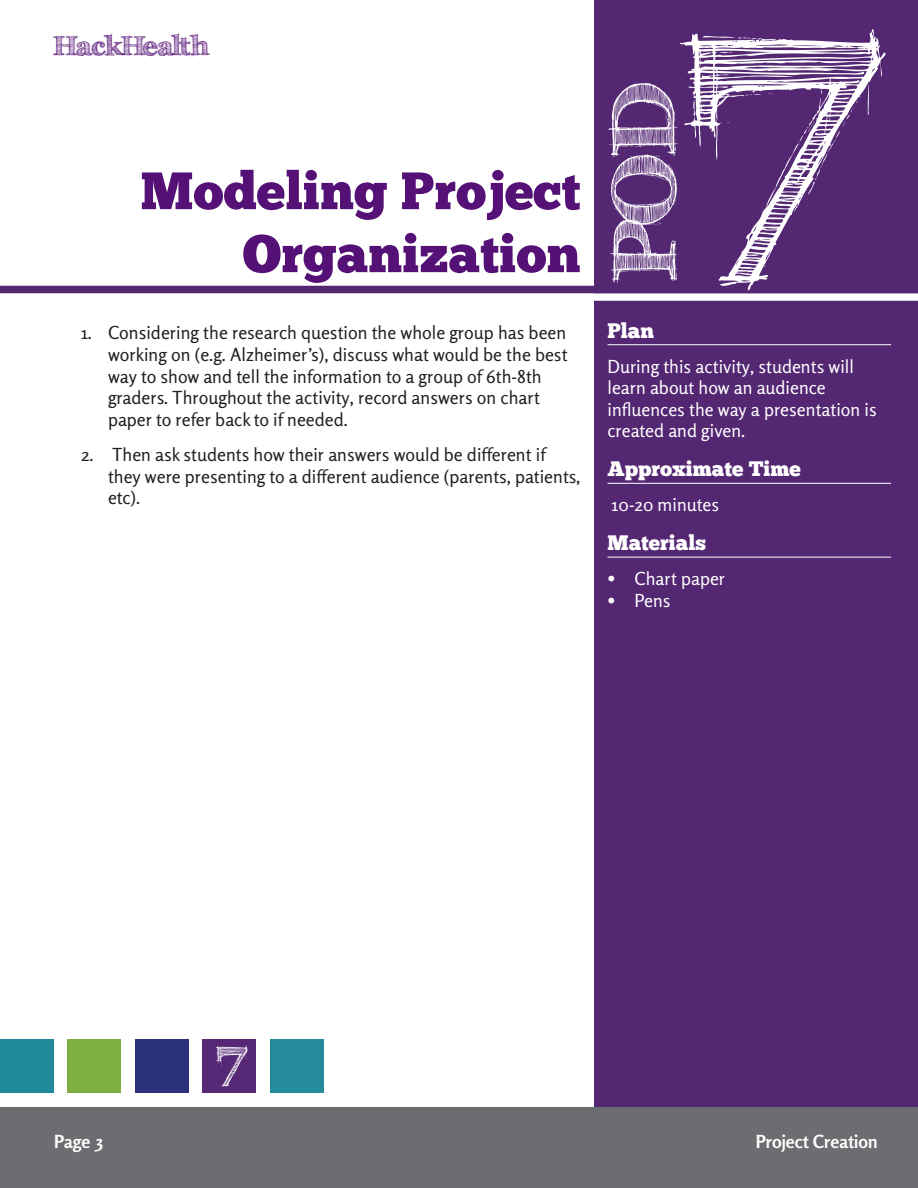
<style>
.page{position:relative;width:918px;height:1188px;background:#fff}
.page>*{position:absolute;margin:0;border:0;box-sizing:border-box;transform-origin:0 0}
.t1{font:700 337.5px "FFF Tusj";color:#fff}
.t2{font:700 90px "FFF Tusj";color:#fff}
.t3{font:700 54px "FFF Tusj";color:#fff}
.Activity_Headline{font:52.5px/63px "Chunk Five";color:#551176;text-align:right}
.t4{font:700 27px "FFF Tusj";color:#551176}
.Left_Column_Subhead{font:21px "Chunk Five";color:#fff}
.t5{font:18px/21.6px "Rosario";color:#231f20}
.Left_Column{font:18px/21.6px "Rosario";color:#fff}
.t6{font:700 18px "Rosario";color:#fff}
</style>
<div class="page">
<div style="left:594px;top:0;width:324px;height:1188px;background:#542773"></div>
<div style="left:591px;top:293px;width:327px;height:8px;background:#fff"></div>
<div style="left:0;top:286px;width:918px;height:7px;background:#542773"></div>
<div style="left:0;top:1107px;width:918px;height:81px;background:#6c6d70"></div>
<div style="left:0;top:1039px;width:54px;height:54px;background:#228b9b"></div>
<div style="left:68px;top:1039px;width:54px;height:54px;background:#80b040"></div>
<div style="left:135px;top:1040px;width:54px;height:54px;background:#2a327b"></div>
<div style="left:202px;top:1040px;width:54px;height:54px;background:#552774"></div>
<div style="left:270px;top:1039px;width:54px;height:54px;background:#248b9b"></div>
<hr style="left:608px;top:344px;width:283px;height:1px;background:#fff">
<hr style="left:608px;top:483px;width:283px;height:1px;background:#fff">
<hr style="left:608px;top:557px;width:283px;height:1px;background:#fff">
<h3 class="t4" style="left:54px;top:30px;width:156px">HackHealth</h3>
<p class="Activity_Headline" style="left:141px;top:159px;width:442px">Modeling Project<br>Organization</p>
<p class="t5" style="left:108px;top:322px;width:461px;text-indent:-27px">1. Considering the research question the whole group has been working on (e.g. Alzheimer’s), discuss what would be the best way to show and tell the information to a group of 6th-8th graders. Throughout the activity, record answers on chart paper to refer back to if needed.</p>
<p class="t5" style="left:108px;top:444px;width:474px;text-indent:-27px">2. Then ask students how their answers would be different if they were presenting to a different audience (parents, patients, etc).</p>
<h1 class="t1" style="left:681px;top:-99px;width:198px">7</h1>
<h2 class="t2" style="left:591px;top:283px;width:204px;rotate:-90deg">POD</h2>
<p class="Left_Column_Subhead" style="left:608px;top:318px;width:48px">Plan</p>
<p class="Left_Column" style="left:608px;top:355px;width:271px">During this activity, students will learn about how an audience influences the way a presentation is created and given.</p>
<p class="Left_Column_Subhead" style="left:608px;top:456px;width:195px">Approximate Time</p>
<p class="Left_Column" style="left:612px;top:494px;width:109px">10-20 minutes</p>
<p class="Left_Column_Subhead" style="left:608px;top:530px;width:100px">Materials</p>
<p class="Left_Column" style="left:608px;top:568px;width:119px">• Chart paper</p>
<p class="Left_Column" style="left:608px;top:589px;width:65px">• Pens</p>
<h3 class="t3" style="left:215px;top:1025px;width:33px">7</h3>
<p class="t6" style="left:54px;top:1130px;width:51px">Page 3</p>
<p class="t6" style="left:756px;top:1130px;width:123px">Project Creation</p>
</div>
